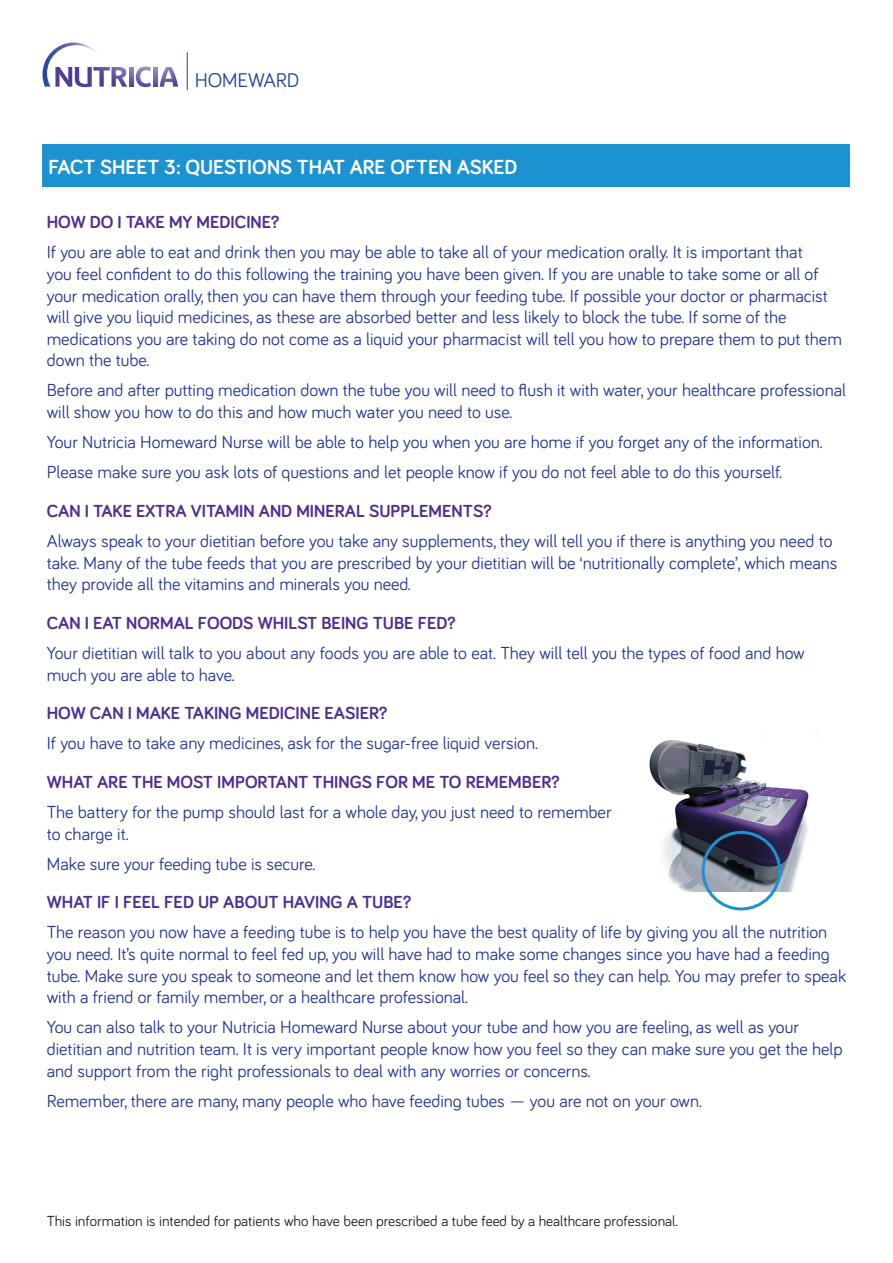
<style>
.page{position:relative;width:893px;height:1263px;background:#fff}
.page>*{position:absolute;margin:0;border:0;box-sizing:border-box;transform-origin:0 0}
.FACT_SHEET_title{font:700 21px "Bariol";color:#fff}
.t1{font:20.4px "Bariol";letter-spacing:-.01em;color:#1f489e}
.answer{font:18px/21.6px "Bariol";color:#273895}
.question{font:700 18px "Bariol";color:#502e92}
.t2{font:15px "Bariol";color:#231f20}
</style>
<div class="page">
<svg style="left:153px;top:67px;width:5px;height:20px"></svg>
<svg style="left:160px;top:67px;width:18px;height:20px"></svg>
<svg style="left:136px;top:66px;width:15px;height:21px"></svg>
<svg style="left:129px;top:67px;width:4px;height:20px"></svg>
<svg style="left:43px;top:43px;width:84px;height:44px"></svg>
<hr style="left:187px;top:52px;width:1px;height:37px;background:#1f489e">
<div style="left:43px;top:145px;width:807px;height:42px;background:#1d92d1"></div>
<img style="left:649px;top:740px;width:160px;height:152px">
<div style="left:701px;top:831px;width:80px;height:79px;border:3px solid #1d92d1;border-radius:50%"></div>
<p class="t1" style="left:195px;top:66px;width:106px">HOMEWARD</p>
<p class="FACT_SHEET_title" style="left:49px;top:153px;width:470px">FACT SHEET 3: QUESTIONS THAT ARE OFTEN ASKED</p>
<p class="question" style="left:47px;top:210px;width:234px">HOW DO I TAKE MY MEDICINE?</p>
<p class="answer" style="left:47px;top:241px;width:797px">If you are able to eat and drink then you may be able to take all of your medication orally. It is important that<br>you feel confident to do this following the training you have been given. If you are unable to take some or all of your medication orally, then you can have them through your feeding tube. If possible your doctor or pharmacist will give you liquid medicines, as these are absorbed better and less likely to block the tube. If some of the medications you are taking do not come as a liquid your pharmacist will tell you how to prepare them to put them down the tube.</p>
<p class="answer" style="left:47px;top:379px;width:801px">Before and after putting medication down the tube you will need to flush it with water, your healthcare professional will show you how to do this and how much water you need to use.</p>
<p class="answer" style="left:47px;top:430px;width:777px">Your Nutricia Homeward Nurse will be able to help you when you are home if you forget any of the information.</p>
<p class="answer" style="left:47px;top:461px;width:737px">Please make sure you ask lots of questions and let people know if you do not feel able to do this yourself.</p>
<p class="question" style="left:47px;top:498px;width:446px">CAN I TAKE EXTRA VITAMIN AND MINERAL SUPPLEMENTS?</p>
<p class="answer" style="left:47px;top:529px;width:792px">Always speak to your dietitian before you take any supplements, they will tell you if there is anything you need to take. Many of the tube feeds that you are prescribed by your dietitian will be ‘nutritionally complete’, which means they provide all the vitamins and minerals you need.</p>
<p class="question" style="left:47px;top:610px;width:410px">CAN I EAT NORMAL FOODS WHILST BEING TUBE FED?</p>
<p class="answer" style="left:47px;top:641px;width:759px">Your dietitian will talk to you about any foods you are able to eat. They will tell you the types of food and how much you are able to have.</p>
<p class="question" style="left:47px;top:701px;width:342px">HOW CAN I MAKE TAKING MEDICINE EASIER?</p>
<p class="answer" style="left:47px;top:731px;width:493px">If you have to take any medicines, ask for the sugar-free liquid version.</p>
<p class="question" style="left:47px;top:769px;width:514px">WHAT ARE THE MOST IMPORTANT THINGS FOR ME TO REMEMBER?</p>
<p class="answer" style="left:47px;top:800px;width:566px">The battery for the pump should last for a whole day, you just need to remember to charge it.</p>
<p class="answer" style="left:47px;top:852px;width:270px">Make sure your feeding tube is secure.</p>
<p class="question" style="left:47px;top:890px;width:366px">WHAT IF I FEEL FED UP ABOUT HAVING A TUBE?</p>
<p class="answer" style="left:47px;top:921px;width:801px">The reason you now have a feeding tube is to help you have the best quality of life by giving you all the nutrition you need. It’s quite normal to feel fed up, you will have had to make some changes since you have had a feeding tube. Make sure you speak to someone and let them know how you feel so they can help. You may prefer to speak with a friend or family member, or a healthcare professional.</p>
<p class="answer" style="left:47px;top:1016px;width:797px">You can also talk to your Nutricia Homeward Nurse about your tube and how you are feeling, as well as your dietitian and nutrition team. It is very important people know how you feel so they can make sure you get the help and support from the right professionals to deal with any worries or concerns.</p>
<p class="answer" style="left:47px;top:1089px;width:657px">Remember, there are many, many people who have feeding tubes — you are not on your own.</p>
<p class="t2" style="left:47px;top:1211px;width:633px">This information is intended for patients who have been prescribed a tube feed by a healthcare professional.</p>
</div>
